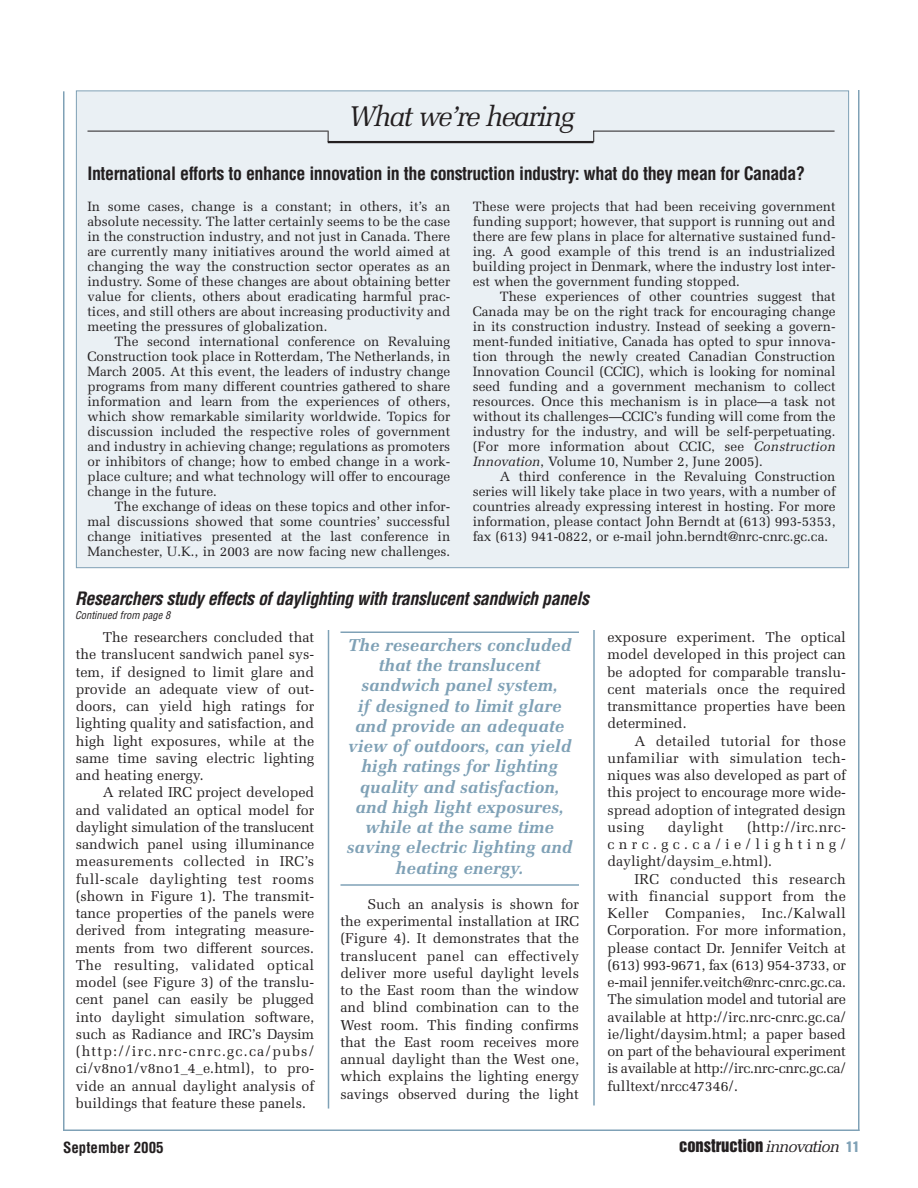
<style>
.page{position:relative;width:918px;height:1188px;background:#fff}
.page>*{position:absolute;margin:0;border:0;box-sizing:border-box;transform-origin:0 0}
.t1{font:italic 28.5px "Melior";letter-spacing:-.06em;color:#231f20}
.t2{font:700 condensed 18px "Helvetica";letter-spacing:-.025em;color:#231f20}
.t3{font:italic 700 condensed 18px "Helvetica";color:#231f20}
.t4{font:italic 700 17.25px/20.2px "Melior";color:#7fa1b6;text-align:center}
.t5{font:16.5px "Helvetica Inserat";color:#231f20}
.t6{font:700 condensed 15px "Helvetica";color:#231f20}
.t7{font:14.25px/17.2px "Melior";color:#231f20;text-align:justify}
.t8{font:14.25px "Melior";letter-spacing:.02em;color:#231f20}
.t9{font:13.5px/15px "Melior";color:#231f20;text-align:justify}
.t10{font:italic condensed 10.5px "Helvetica";color:#231f20}
.s1{font-style:italic}
.s2{font-family:"Melior";font-style:italic}
.s3{font-size:13.5px;color:#7fa1b6}
</style>
<div class="page">
<hr style="left:328px;top:594px;width:1px;height:515px;background:#7fa1b6">
<hr style="left:593px;top:615px;width:2px;height:491px;background:#7fa1b6">
<hr style="left:63px;top:91px;width:1px;height:1040px;background:#7fa1b6">
<hr style="left:858px;top:90px;width:2px;height:1041px;background:#7fa1b6">
<hr style="left:63px;top:1130px;width:797px;height:1px;background:#7fa1b6">
<div style="left:76px;top:91px;width:773px;height:477px;background:#eaf0f4"></div>
<hr style="left:87px;top:131px;width:241px;height:1px;background:#231f20">
<hr style="left:593px;top:131px;width:242px;height:1px;background:#231f20">
<hr style="left:328px;top:141px;width:265px;height:2px;background:#231f20">
<hr style="left:340px;top:632px;width:239px;height:1px;background:#7fa1b6">
<hr style="left:340px;top:884px;width:239px;height:2px;background:#7fa1b6">
<div style="left:75px;top:592px;width:765px;height:38px;background:#fff"></div>
<h1 class="t1" style="left:348px;top:105px;width:227px">What we’re hearing</h1>
<h2 class="t2" style="left:87px;top:166px;width:719px">International efforts to enhance innovation in the construction industry: what do they mean for Canada?</h2>
<p class="t9" style="left:87px;top:200px;width:364px">In some cases, change is a constant; in others, it’s an absolute necessity. The latter certainly seems to be the case in the construction industry, and not just in Canada. There are currently many initiatives around the world aimed at changing the way the construction sector operates as an industry. Some of these changes are about obtaining better value for clients, others about eradicating harmful prac&shy;tices, and still others are about increasing productivity and meeting the pressures of globalization.</p>
<p class="t9" style="left:87px;top:335px;width:364px;text-indent:27px">The second international conference on Revaluing Construction took place in Rotterdam, The Netherlands, in March 2005. At this event, the leaders of industry change programs from many different countries gathered to share information and learn from the experiences of others, which show remarkable similarity worldwide. Topics for discussion included the respective roles of government and industry in achieving change; regulations as promoters or inhibitors of change; how to embed change in a work&shy;place culture; and what technology will offer to encourage change in the future.</p>
<p class="t9" style="left:87px;top:500px;width:364px;text-indent:27px">The exchange of ideas on these topics and other infor&shy;mal discussions showed that some countries’ successful change initiatives presented at the last conference in Manchester, U.K., in 2003 are now facing new challenges.</p>
<p class="t9" style="left:473px;top:200px;width:364px">These were projects that had been receiving government funding support; however, that support is running out and there are few plans in place for alternative sustained fund&shy;ing. A good example of this trend is an industrialized building project in Denmark, where the industry lost inter&shy;est when the government funding stopped.</p>
<p class="t9" style="left:473px;top:290px;width:364px;text-indent:27px">These experiences of other countries suggest that Canada may be on the right track for encouraging change in its construction industry. Instead of seeking a govern&shy;ment-funded initiative, Canada has opted to spur innova&shy;tion through the newly created Canadian Construction Innovation Council (CCIC), which is looking for nominal seed funding and a government mechanism to collect resources. Once this mechanism is in place—a task not without its challenges—CCIC’s funding will come from the industry for the industry, and will be self-perpetuating. (For more information about CCIC, see <span class="s1">Construction Innovation</span>, Volume 10, Number 2, June 2005).</p>
<p class="t9" style="left:473px;top:470px;width:364px;text-indent:27px">A third conference in the Revaluing Construction series will likely take place in two years, with a number of countries already expressing interest in hosting. For more information, please contact John Berndt at (613) 993-5353, fax (613) 941-0822, or e-mail john.berndt@nrc-cnrc.gc.ca.</p>
<h2 class="t3" style="left:75px;top:592px;width:519px">Researchers study effects ofdaylighting with translucentsandwich panels</h2>
<p class="t10" style="left:75px;top:612px;width:99px">Continued from page 8</p>
<p class="t7" style="left:76px;top:630px;width:240px;text-indent:27px">The researchers concluded that the translucent sandwich panel sys&shy;tem, if designed to limit glare and provide an adequate view of out&shy;doors, can yield high ratings for lighting quality and satisfaction, and high light exposures, while at the same time saving electric lighting and heating energy.</p>
<p class="t7" style="left:76px;top:785px;width:240px;text-indent:27px">A related IRC project developed and validated an optical model for daylight simulation of the translucent sandwich panel using illuminance measurements collected in IRC’s full-scale daylighting test rooms (shown in Figure 1). The transmit&shy;tance properties of the panels were derived from integrating measure&shy;ments from two different sources.<br>The resulting, validated optical model (see Figure 3) of the translu&shy;cent panel can easily be plugged into daylight simulation software, such as Radiance and IRC’s Daysim (http://irc.nrc-cnrc.gc.ca/pubs/ ci/v8no1/v8no1_4_e.html), to pro&shy;vide an annual daylight analysis of buildings that feature these panels.</p>
<p class="t4" style="left:347px;top:637px;width:227px">The researchers concluded that the translucent sandwich panel system,<br>if designed to limit glare and provide an adequate view of outdoors, can yield high ratings for lighting quality and satisfaction, and high light exposures, while at the same time saving electric lighting and heating energy.</p>
<p class="t7" style="left:341px;top:897px;width:240px;text-indent:27px">Such an analysis is shown for the experimental installation at IRC (Figure 4). It demonstrates that the translucent panel can effectively deliver more useful daylight levels to the East room than the window and blind combination can to the West room. This finding confirms that the East room receives more annual daylight than the West one, which explains the lighting energy savings observed during the light</p>
<p class="t7" style="left:608px;top:630px;width:240px">exposure experiment. The optical model developed in this project can be adopted for comparable translu&shy;cent materials once the required transmittance properties have been determined.</p>
<p class="t7" style="left:608px;top:733px;width:240px;text-indent:27px">A detailed tutorial for those unfamiliar with simulation tech&shy;niques was also developed as part of this project to encourage more wide&shy;spread adoption of integrated design using</p>
<p class="t7" style="left:608px;top:820px;width:240px;text-indent:140px">(http://irc.nrc&shy;cnrc.gc.ca/ie/lighting/ daylight/daysim_e.html).</p>
<p class="t7" style="left:608px;top:871px;width:240px;text-indent:27px">IRC conducted this research with financial support from the Keller Companies, Inc./Kalwall Corporation. For more information, please contact Dr. Jennifer Veitch at (613) 993-9671, fax (613) 954-3733, or e-mail jennifer.veitch@nrc-cnrc.gc.ca.<br>The simulation model and tutorial are available at http://irc.nrc-cnrc.gc.ca/ ie/light/daysim.html; a paper based on part of the behavioural experiment is available at http://irc.nrc-cnrc.gc.ca/ fulltext/nrcc47346/.</p>
<p class="t8" style="left:668px;top:821px;width:58px">daylight</p>
<p class="t6" style="left:63px;top:1142px;width:102px">September 2005</p>
<p class="t5" style="left:679px;top:1139px;width:182px">CONSTRUCTION <span class="s2">innovation</span> <span class="s3">11</span></p>
</div>
